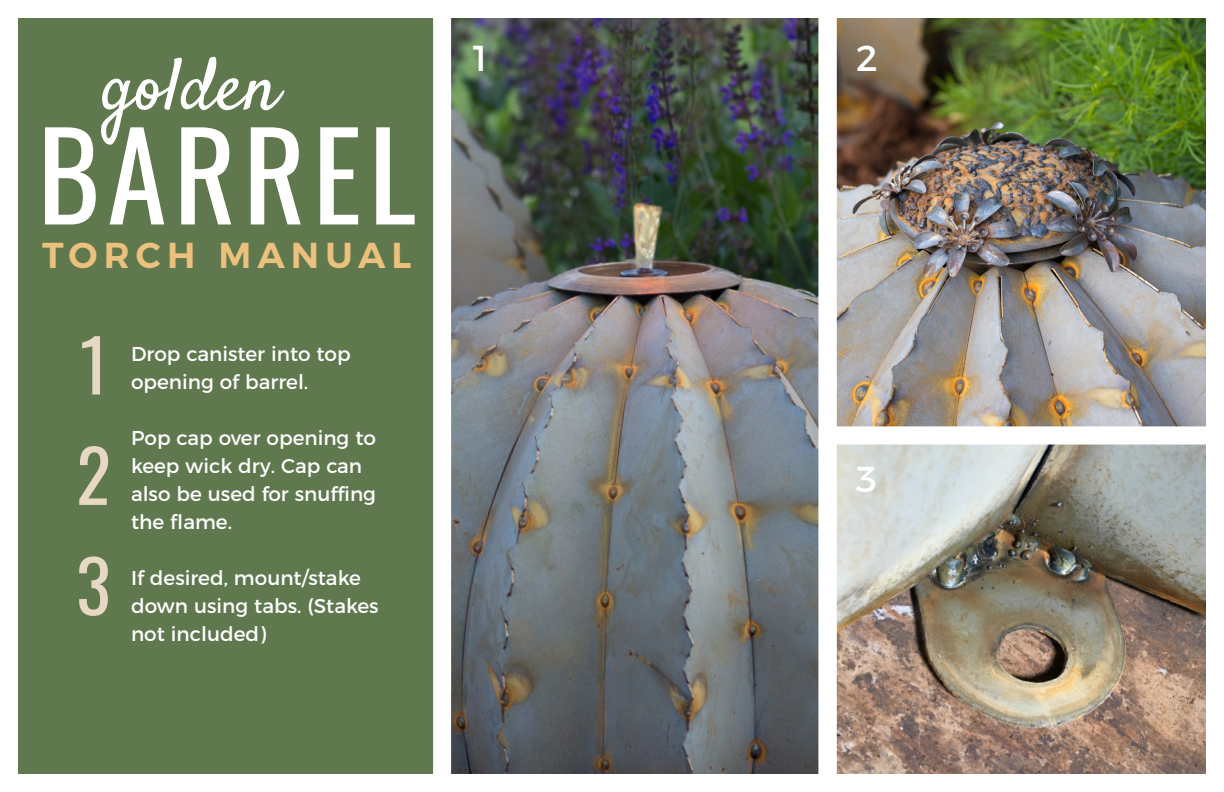
<style>
.page{position:relative;width:1224px;height:792px;background:#fff}
.page>*{position:absolute;margin:0;border:0;box-sizing:border-box;transform-origin:0 0}
.t1{font:120px "Oswald";letter-spacing:.06em;color:#fff}
.t2{font:74px "Satisfy";color:#fff}
.t3{font:72px "Oswald";color:#e7d8c3}
.t4{font:600 36px "Montserrat";letter-spacing:.17em;color:#ebc17d}
.t5{font:36px "Montserrat";color:#fff}
.t6{font:20px/28px "Montserrat";color:#fff}
</style>
<div class="page">
<img style="left:845px;top:453px;width:361px;height:321px">
<img style="left:845px;top:18px;width:361px;height:435px">
<div style="left:18px;top:18px;width:421px;height:756px;background:#5f784e"></div>
<img style="left:433px;top:18px;width:412px;height:756px">
<p class="t2" style="left:102px;top:39px;width:178px">golden</p>
<p class="t1" style="left:37px;top:92px;width:380px">BARREL</p>
<p class="t4" style="left:42px;top:226px;width:371px">TORCH MANUAL</p>
<p class="t3" style="left:76px;top:315px;width:35px">1</p>
<p class="t3" style="left:76px;top:426px;width:36px">2</p>
<p class="t3" style="left:76px;top:536px;width:35px">3</p>
<p class="t6" style="left:131px;top:338px;width:221px">Drop canister into top opening of barrel.</p>
<p class="t6" style="left:131px;top:422px;width:247px">Pop cap over opening to keep wick dry. Cap can also be used for snuffing the flame.</p>
<p class="t6" style="left:131px;top:562px;width:249px">If desired, mount/stake down using tabs. (Stakes not included)</p>
<p class="t5" style="left:469px;top:29px;width:24px">1</p>
<p class="t5" style="left:856px;top:29px;width:24px">2</p>
<p class="t5" style="left:855px;top:451px;width:24px">3</p>
</div>
